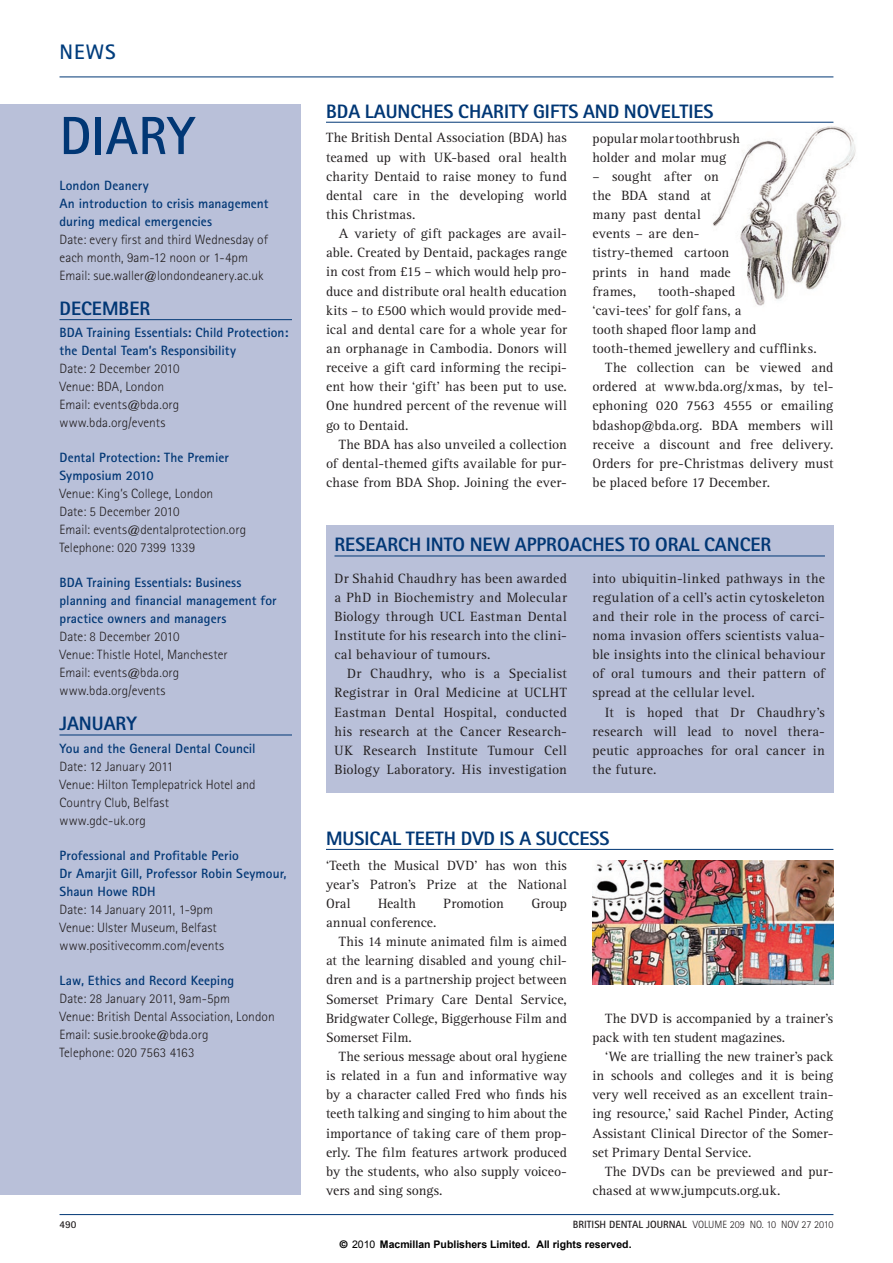
<style>
.page{position:relative;width:893px;height:1263px;background:#fff}
.page>*{position:absolute;margin:0;border:0;box-sizing:border-box;transform-origin:0 0}
.t1{font:700 53.85px "Rotis Sans Serif Std";color:#013775}
.t2{font:700 21px "Rotis Sans Serif Std";color:#013d7d}
._1_BDJ_news_headline{font:800 19.5px "Rotis Sans Serif Std";color:#013775}
._1_BDJ_body{font:13.95px/19.2px "Rotis Serif Std";letter-spacing:.005em;color:#231f20;text-align:justify}
._1_BDJ_body_fullout{font:13.95px/19.2px "Rotis Serif Std";letter-spacing:.01em;color:#231f20;text-align:justify}
._1_BDJ_body_fullout-2{font:13.95px "Rotis Serif Std";letter-spacing:-.02em;color:#231f20}
._1_BDJ_Diary{font:300 13.5px/18px "Rotis Sans Serif Std";letter-spacing:.005em;color:#231f20}
._1_BDJ_Diary-2{font:700 13.5px/18px "Rotis Sans Serif Std";color:#013775}
.t3{font:700 10.5px "Arial";color:#000}
.t4{font:300 10.5px "Rotis Sans Serif Std";color:#231f20}
.t5{font:700 10.5px "Rotis Sans Serif Std";color:#231f20}
.s1{font-weight:700}
.s2{font-family:"Helvetica"}
.s3{font-weight:400}
</style>
<div class="page">
<hr style="left:60px;top:77px;width:773px;height:1px;background:#013775">
<hr style="left:60px;top:1214px;width:773px;height:1px;background:#013775">
<div style="left:0;top:104px;width:300px;height:1091px;background:#b9c0d9"></div>
<hr style="left:60px;top:319px;width:232px;height:1px;background:#013775">
<hr style="left:60px;top:735px;width:232px;height:1px;background:#013775">
<hr style="left:326px;top:849px;width:507px;height:1px;background:#013775">
<img style="left:713px;top:126px;width:143px;height:180px">
<div style="left:326px;top:525px;width:507px;height:268px;background:#b9c0d9"></div>
<hr style="left:334px;top:556px;width:491px;height:1px;background:#013775">
<img style="left:592px;top:860px;width:241px;height:124px">
<hr style="left:326px;top:122px;width:507px;height:1px;background:#013775">
<p class="t2" style="left:60px;top:39px;width:56px">NEWS</p>
<p class="t1" style="left:60px;top:102px;width:27px">DIAR</p>
<p class="t1" style="left:167px;top:102px;width:29px">Y</p>
<p class="_1_BDJ_Diary-2" style="left:60px;top:176px;width:91px">London Deanery</p>
<p class="_1_BDJ_Diary-2" style="left:60px;top:194px;width:211px">An introduction to crisis management during medical emergencies</p>
<p class="_1_BDJ_Diary" style="left:60px;top:230px;width:210px">Date: every first and third Wednesday of each month, 9am-12 noon or 1-4pm</p>
<p class="_1_BDJ_Diary" style="left:60px;top:266px;width:206px">Email: sue.waller@londondeanery.ac.uk</p>
<p class="_1_BDJ_news_headline" style="left:60px;top:296px;width:92px">DECEMBER</p>
<p class="_1_BDJ_Diary-2" style="left:60px;top:323px;width:9px">BDA</p>
<p class="_1_BDJ_Diary-2" style="left:60px;top:323px;width:230px;text-indent:27px">Training Essentials: Child Protection: the Dental Team’s Responsibility</p>
<p class="_1_BDJ_Diary" style="left:60px;top:360px;width:121px">Date: 2 December 2010</p>
<p class="_1_BDJ_Diary" style="left:60px;top:378px;width:106px">Venue: BDA, London</p>
<p class="_1_BDJ_Diary" style="left:60px;top:396px;width:121px">Email: events@bda.org</p>
<p class="_1_BDJ_Diary" style="left:60px;top:414px;width:107px">www.bda.org/events</p>
<p class="_1_BDJ_Diary-2" style="left:60px;top:448px;width:171px">Dental Protection: The Premier<br>Symposium 2010</p>
<p class="_1_BDJ_Diary" style="left:60px;top:485px;width:155px">Venue: King’s College, London</p>
<p class="_1_BDJ_Diary" style="left:60px;top:503px;width:121px">Date: 5 December 2010</p>
<p class="_1_BDJ_Diary" style="left:60px;top:521px;width:188px">Email: events@dentalprotection.org</p>
<p class="_1_BDJ_Diary" style="left:60px;top:539px;width:137px">Telephone: 020 7399 1339</p>
<p class="_1_BDJ_Diary-2" style="left:60px;top:573px;width:9px">BDA</p>
<p class="_1_BDJ_Diary-2" style="left:60px;top:573px;width:219px;text-indent:27px">Training Essentials: Business planning and financial management for practice owners and managers</p>
<p class="_1_BDJ_Diary" style="left:60px;top:628px;width:121px">Date: 8 December 2010</p>
<p class="_1_BDJ_Diary" style="left:60px;top:646px;width:170px">Venue: Thistle Hotel, Manchester</p>
<p class="_1_BDJ_Diary" style="left:60px;top:664px;width:121px">Email: events@bda.org</p>
<p class="_1_BDJ_Diary" style="left:60px;top:682px;width:107px">www.bda.org/events</p>
<p class="_1_BDJ_news_headline" style="left:60px;top:711px;width:79px">JANUARY</p>
<p class="_1_BDJ_Diary-2" style="left:60px;top:739px;width:198px">You and the General Dental Council</p>
<p class="_1_BDJ_Diary" style="left:60px;top:757px;width:115px">Date: 12 January 2011</p>
<p class="_1_BDJ_Diary" style="left:60px;top:775px;width:198px">Venue: Hilton Templepatrick Hotel and<br>Country Club, Belfast</p>
<p class="_1_BDJ_Diary" style="left:60px;top:811px;width:88px">www.gdc-uk.org</p>
<p class="_1_BDJ_Diary-2" style="left:60px;top:846px;width:181px">Professional and Profitable Perio</p>
<p class="_1_BDJ_Diary-2" style="left:60px;top:864px;width:229px">Dr Amarjit Gill, Professor Robin Seymour,<br>Shaun Howe RDH</p>
<p class="_1_BDJ_Diary" style="left:60px;top:900px;width:155px">Date: 14 January 2011, 1-9pm</p>
<p class="_1_BDJ_Diary" style="left:60px;top:918px;width:159px">Venue: Ulster Museum, Belfast</p>
<p class="_1_BDJ_Diary" style="left:60px;top:936px;width:166px">www.positivecomm.com/events</p>
<p class="_1_BDJ_Diary-2" style="left:60px;top:971px;width:176px">Law, Ethics and Record Keeping</p>
<p class="_1_BDJ_Diary" style="left:60px;top:989px;width:172px">Date: 28 January 2011, 9am-5pm</p>
<p class="_1_BDJ_Diary" style="left:60px;top:1007px;width:217px">Venue: British Dental Association, London</p>
<p class="_1_BDJ_Diary" style="left:60px;top:1025px;width:151px">Email: susie.brooke@bda.org</p>
<p class="_1_BDJ_Diary" style="left:60px;top:1043px;width:137px">Telephone: 020 7563 4163</p>
<p class="_1_BDJ_news_headline" style="left:326px;top:99px;width:378px">BDA LAUNCHES CHARITY GIFTS AND NOVELTIES</p>
<p class="_1_BDJ_body_fullout" style="left:326px;top:129px;width:242px">The British Dental Association (BDA) has teamed up with UK-based oral health charity Dentaid to raise money to fund dental care in the developing world this Christmas.</p>
<p class="_1_BDJ_body" style="left:326px;top:224px;width:242px;text-indent:13px">A variety of gift packages are avail&shy;able. Created by Dentaid, packages range in cost from £15 – which would help pro&shy;duce and distribute oral health education kits – to £500 which would provide med&shy;ical and dental care for a whole year for an orphanage in Cambodia. Donors will receive a gift card informing the recipi&shy;ent how their ‘gift’ has been put to use.<br>One hundred percent of the revenue will go to Dentaid.</p>
<p class="_1_BDJ_body" style="left:326px;top:435px;width:242px;text-indent:13px">The BDA has also unveiled a collection of dental-themed gifts available for pur&shy;chase from BDA Shop. Joining the ever-</p>
<p class="_1_BDJ_body" style="left:592px;top:129px;width:149px">popular molar toothbrush holder and molar mug</p>
<p class="_1_BDJ_body" style="left:592px;top:167px;width:140px;text-align:left">– sought after on the BDA stand at many past dental events – are den&shy;tistry-themed cartoon prints in hand made frames,</p>
<p class="_1_BDJ_body" style="left:592px;top:282px;width:226px;text-align:left;text-indent:66px">tooth-shaped<br>‘cavi-tees’ for golf fans, a<br>tooth shaped floor lamp and tooth-themed jewellery and cufflinks.</p>
<p class="_1_BDJ_body" style="left:592px;top:358px;width:242px;text-indent:13px">The collection can be viewed and ordered at www.bda.org/xmas, by tel&shy;ephoning 020 7563 4555 or emailing bdashop@bda.org. BDA members will receive a discount and free delivery.<br>Orders for pre-Christmas delivery must be placed before 17 December.</p>
<p class="_1_BDJ_news_headline" style="left:334px;top:532px;width:150px">RESEARCH INTO NEW</p>
<p class="_1_BDJ_news_headline" style="left:515px;top:532px;width:258px">APPROACHES TO ORAL CANCER</p>
<p class="_1_BDJ_body_fullout" style="left:334px;top:569px;width:234px">Dr Shahid Chaudhry has been awarded a PhD in Biochemistry and Molecular Biology through UCL Eastman Dental Institute for his research into the clini&shy;cal behaviour of tumours.</p>
<p class="_1_BDJ_body" style="left:334px;top:664px;width:234px;text-indent:13px">Dr Chaudhry, who is a Specialist Registrar in Oral Medicine at UCLHT Eastman Dental Hospital, conducted his research at the Cancer Research-UK Research Institute Tumour Cell Biology Laboratory. His investigation</p>
<p class="_1_BDJ_body" style="left:592px;top:569px;width:234px">into ubiquitin-linked pathways in the regulation of a cell’s actin cytoskeleton and their role in the process of carci&shy;noma invasion offers scientists valua&shy;ble insights into the clinical behaviour of oral tumours and their pattern of spread at the cellular level.</p>
<p class="_1_BDJ_body" style="left:592px;top:703px;width:234px;text-indent:13px">It is hoped that Dr Chaudhry’s research will lead to novel thera&shy;peutic approaches for oral cancer in the future.</p>
<p class="_1_BDJ_news_headline" style="left:326px;top:826px;width:264px">MUSICAL TEETH DVD IS A SUCCESS</p>
<p class="_1_BDJ_body_fullout" style="left:326px;top:856px;width:242px">‘Teeth the Musical DVD’ has won this year’s Patron’s Prize at the National Oral</p>
<p class="_1_BDJ_body_fullout" style="left:378px;top:894px;width:39px">Health</p>
<p class="_1_BDJ_body_fullout-2" style="left:444px;top:895px;width:62px">Promotion</p>
<p class="_1_BDJ_body_fullout" style="left:531px;top:894px;width:37px">Group</p>
<p class="_1_BDJ_body_fullout" style="left:326px;top:913px;width:112px">annual conference.</p>
<p class="_1_BDJ_body" style="left:326px;top:932px;width:242px;text-indent:13px">This 14 minute animated film is aimed at the learning disabled and young chil&shy;dren and is a partnership project between Somerset Primary Care Dental Service, Bridgwater College, Biggerhouse Film and Somerset Film.</p>
<p class="_1_BDJ_body" style="left:326px;top:1047px;width:242px;text-indent:13px">The serious message about oral hygiene is related in a fun and informative way by a character called Fred who finds his teeth talking and singing to him about the importance of taking care of them prop&shy;erly. The film features artwork produced by the students, who also supply voiceo&shy;vers and sing songs.</p>
<p class="_1_BDJ_body" style="left:592px;top:1009px;width:242px;text-indent:13px">The DVD is accompanied by a trainer’s pack with ten student magazines.</p>
<p class="_1_BDJ_body" style="left:592px;top:1047px;width:242px;text-indent:13px">‘We are trialling the new trainer’s pack in schools and colleges and it is being very well received as an excellent train&shy;ing resource,’ said Rachel Pinder, Acting Assistant Clinical Director of the Somer&shy;set Primary Dental Service.</p>
<p class="_1_BDJ_body" style="left:592px;top:1162px;width:242px;text-indent:13px">The DVDs can be previewed and pur&shy;chased at www.jumpcuts.org.uk.</p>
<p class="t5" style="left:60px;top:1217px;width:18px">490</p>
<p class="t4" style="left:573px;top:1218px;width:262px"><span class="s1">british dental journal</span> VOLUME 209 NO. 10 NOV 27 2010</p>
<p class="t3" style="left:340px;top:1237px;width:293px"><span class="s2">©</span> <span class="s3">2010</span> Macmillan Publishers Limited. All rights reserved.</p>
</div>
